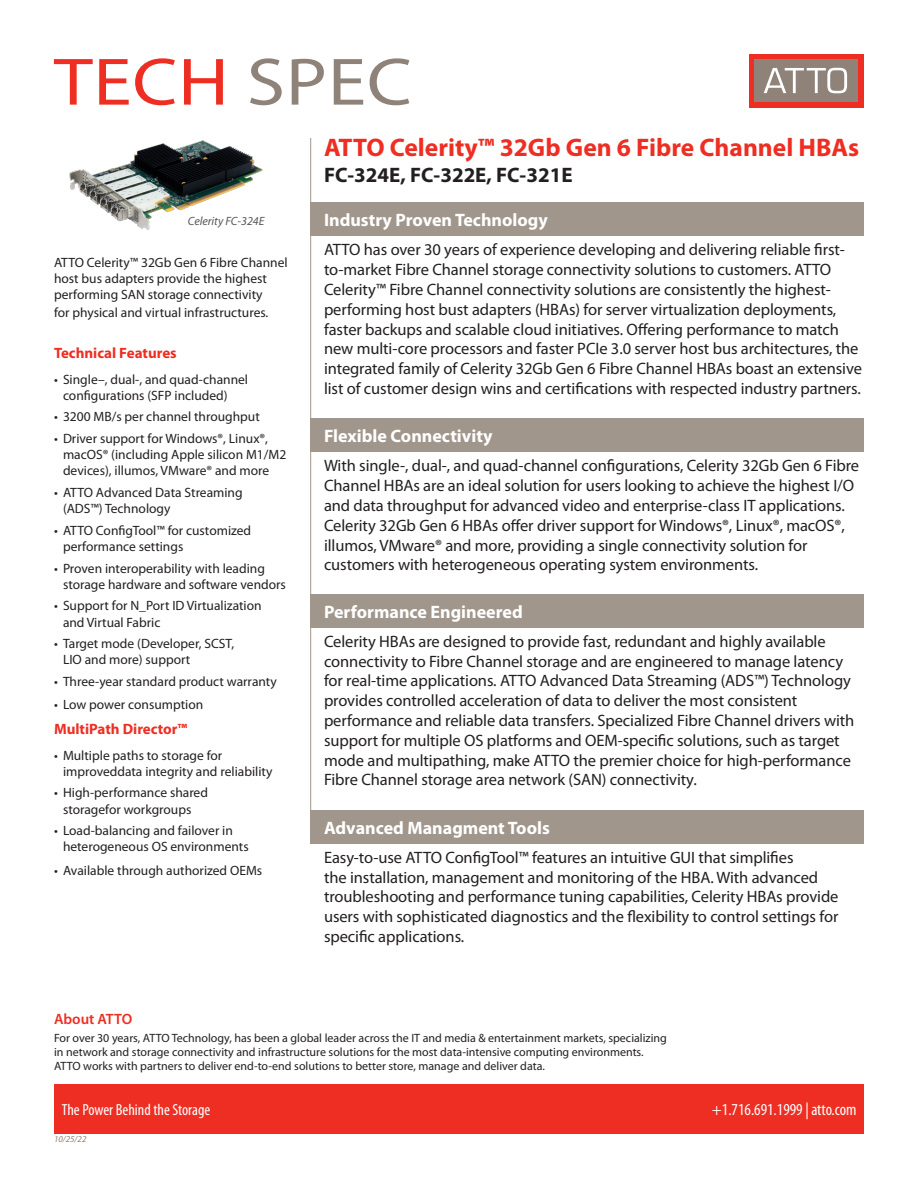
<style>
.page{position:relative;width:918px;height:1188px;background:#fff}
.page>*{position:absolute;margin:0;border:0;box-sizing:border-box;transform-origin:0 0}
.t1{font:67.5px "Myriad Pro";letter-spacing:.01em;color:#ee2e22;scale:1.15 1}
.t2{font:700 25.5px "Myriad Pro";color:#ee2e22}
.t3{font:700 21px "Myriad Pro";color:#231f20}
.t4{font:700 18px "Myriad Pro";color:#fff}
.t5{font:condensed 16.8px "Myriad Pro";color:#fff}
.bullets{font:16.5px/19.8px "Myriad Pro";letter-spacing:-.005em;color:#231f20}
.t6{font:condensed 16.05px "Myriad Pro";color:#fff}
.Copy_Title{font:700 15px "Myriad Pro";color:#ee2e22}
.Copy_Title-2{font:600 15px "Myriad Pro";color:#ee2e22}
.Copy_Title-3{font:13.5px/16.2px "Myriad Pro";color:#231f20}
.Highlight{font:12px/14.4px "Myriad Pro";color:#231f20}
.bullets-2{font:italic 12px "Myriad Pro";letter-spacing:-.005em;color:#57585a}
.t7{font:italic 9px "Myriad Pro";color:#8f8279}
.s1{color:#8f8279}
</style>
<div class="page">
<div style="left:54px;top:1085px;width:810px;height:49px;background:#ee2e22"></div>
<hr style="left:310px;top:138px;width:1px;height:702px;background:#a1968b">
<div style="left:749px;top:54px;width:115px;height:53px;background:#ee2e22"></div>
<div style="left:754px;top:59px;width:104px;height:42px;background:#8f8279"></div>
<svg style="left:764px;top:68px;width:83px;height:25px"></svg>
<div style="left:310px;top:418px;width:554px;height:34px;background:#a1968b"></div>
<div style="left:310px;top:202px;width:554px;height:34px;background:#a1968b"></div>
<div style="left:310px;top:594px;width:554px;height:34px;background:#a1968b"></div>
<div style="left:310px;top:810px;width:554px;height:34px;background:#a1968b"></div>
<img style="left:69px;top:140px;width:194px;height:90px">
<p class="t1" style="left:54px;top:40px;width:313px">TECH <span class="s1">SPEC</span></p>
<p class="bullets-2" style="left:188px;top:214px;width:78px">Celerity FC-324E</p>
<p class="Copy_Title-3" style="left:54px;top:254px;width:235px">ATTO Celerity™ 32Gb Gen 6 Fibre Channel host bus adapters provide the highest performing SAN storage connectivity</p>
<p class="Copy_Title-3" style="left:54px;top:304px;width:216px">for physical and virtual infrastructures.</p>
<p class="Copy_Title" style="left:54px;top:343px;width:124px">Technical Features</p>
<p class="Copy_Title-3" style="left:63px;top:371px;width:187px;text-indent:-9px">• Single–, dual-, and quad-channel configurations (SFP included)</p>
<p class="Copy_Title-3" style="left:54px;top:409px;width:207px">• 3200 MB/s per channel throughput</p>
<p class="Copy_Title-3" style="left:63px;top:430px;width:225px;text-indent:-9px">• Driver support for Windows®, Linux®, macOS® (including Apple silicon M1/M2 devices), illumos, VMware® and more</p>
<p class="Copy_Title-3" style="left:63px;top:484px;width:181px;text-indent:-9px">• ATTO Advanced Data Streaming (ADS™) Technology</p>
<p class="Copy_Title-3" style="left:63px;top:522px;width:190px;text-indent:-9px">• ATTO ConfigTool™ for customized performance settings</p>
<p class="Copy_Title-3" style="left:63px;top:560px;width:224px;text-indent:-9px">• Proven interoperability with leading storage hardware and software vendors</p>
<p class="Copy_Title-3" style="left:63px;top:598px;width:200px;text-indent:-9px">• Support for N_Port ID Virtualization and Virtual Fabric</p>
<p class="Copy_Title-3" style="left:63px;top:635px;width:173px;text-indent:-9px">• Target mode (Developer, SCST,<br>LIO and more) support</p>
<p class="Copy_Title-3" style="left:54px;top:673px;width:224px">• Three-year standard product warranty</p>
<p class="Copy_Title-3" style="left:54px;top:697px;width:151px">• Low power consumption</p>
<p class="Copy_Title" style="left:54px;top:719px;width:135px">MultiPath Director™</p>
<p class="Copy_Title-3" style="left:63px;top:747px;width:211px;text-indent:-9px">• Multiple paths to storage for improveddata integrity and reliability</p>
<p class="Copy_Title-3" style="left:54px;top:785px;width:156px;text-align:center">• High-performance shared storagefor workgroups</p>
<p class="Copy_Title-3" style="left:63px;top:822px;width:187px;text-indent:-9px">• Load-balancing and failover in heterogeneous OS environments</p>
<p class="Copy_Title-3" style="left:54px;top:862px;width:210px">• Available through authorized OEMs</p>
<p class="Copy_Title-2" style="left:54px;top:1009px;width:80px">About ATTO</p>
<p class="t2" style="left:324px;top:131px;width:537px">ATTO Celerity™ 32Gb Gen 6 Fibre Channel HBAs</p>
<p class="t3" style="left:324px;top:161px;width:250px">FC-324E, FC-322E, FC-321E</p>
<p class="t4" style="left:324px;top:208px;width:225px">Industry Proven Technology</p>
<p class="bullets" style="left:324px;top:240px;width:540px">ATTO has over 30 years of experience developing and delivering reliable first&shy;to-market Fibre Channel storage connectivity solutions to customers. ATTO Celerity™ Fibre Channel connectivity solutions are consistently the highest&shy;performing host bust adapters (HBAs) for server virtualization deployments, faster backups and scalable cloud initiatives. Offering performance to match new multi-core processors and faster PCIe 3.0 server host bus architectures, the integrated family of Celerity 32Gb Gen 6 Fibre Channel HBAs boast an extensive list of customer design wins and certifications with respected industry partners.</p>
<p class="t4" style="left:324px;top:424px;width:170px">Flexible Connectivity</p>
<p class="bullets" style="left:324px;top:456px;width:537px">With single-, dual-, and quad-channel configurations, Celerity 32Gb Gen 6 Fibre Channel HBAs are an ideal solution for users looking to achieve the highest I/O and data throughput for advanced video and enterprise-class IT applications.<br>Celerity 32Gb Gen 6 HBAs offer driver support for Windows®, Linux®, macOS®, illumos, VMware® and more, providing a single connectivity solution for customers with heterogeneous operating system environments.</p>
<p class="t4" style="left:324px;top:600px;width:200px">Performance Engineered</p>
<p class="bullets" style="left:324px;top:631px;width:532px">Celerity HBAs are designed to provide fast, redundant and highly available connectivity to Fibre Channel storage and are engineered to manage latency for real-time applications. ATTO Advanced Data Streaming (ADS™) Technology provides controlled acceleration of data to deliver the most consistent performance and reliable data transfers. Specialized Fibre Channel drivers with support for multiple OS platforms and OEM-specific solutions, such as target mode and multipathing, make ATTO the premier choice for high-performance Fibre Channel storage area network (SAN) connectivity.</p>
<p class="t4" style="left:324px;top:816px;width:227px">Advanced Managment Tools</p>
<p class="bullets" style="left:324px;top:847px;width:516px">Easy-to-use ATTO ConfigTool™ features an intuitive GUI that simplifies<br>the installation, management and monitoring of the HBA. With advanced troubleshooting and performance tuning capabilities, Celerity HBAs provide users with sophisticated diagnostics and the flexibility to control settings for specific applications.</p>
<p class="Highlight" style="left:54px;top:1030px;width:614px">For over 30 years, ATTO Technology, has been a global leader across the IT and media &amp; entertainment markets, specializing in network and storage connectivity and infrastructure solutions for the most data-intensive computing environments.<br>ATTO works with partners to deliver end-to-end solutions to better store, manage and deliver data.</p>
<p class="t6" style="left:62px;top:1100px;width:150px">The Power Behind the Storage</p>
<p class="t5" style="left:712px;top:1099px;width:146px">+1.716.691.1999 | atto.com</p>
<p class="t7" style="left:54px;top:1133px;width:34px">10/25/22</p>
</div>
